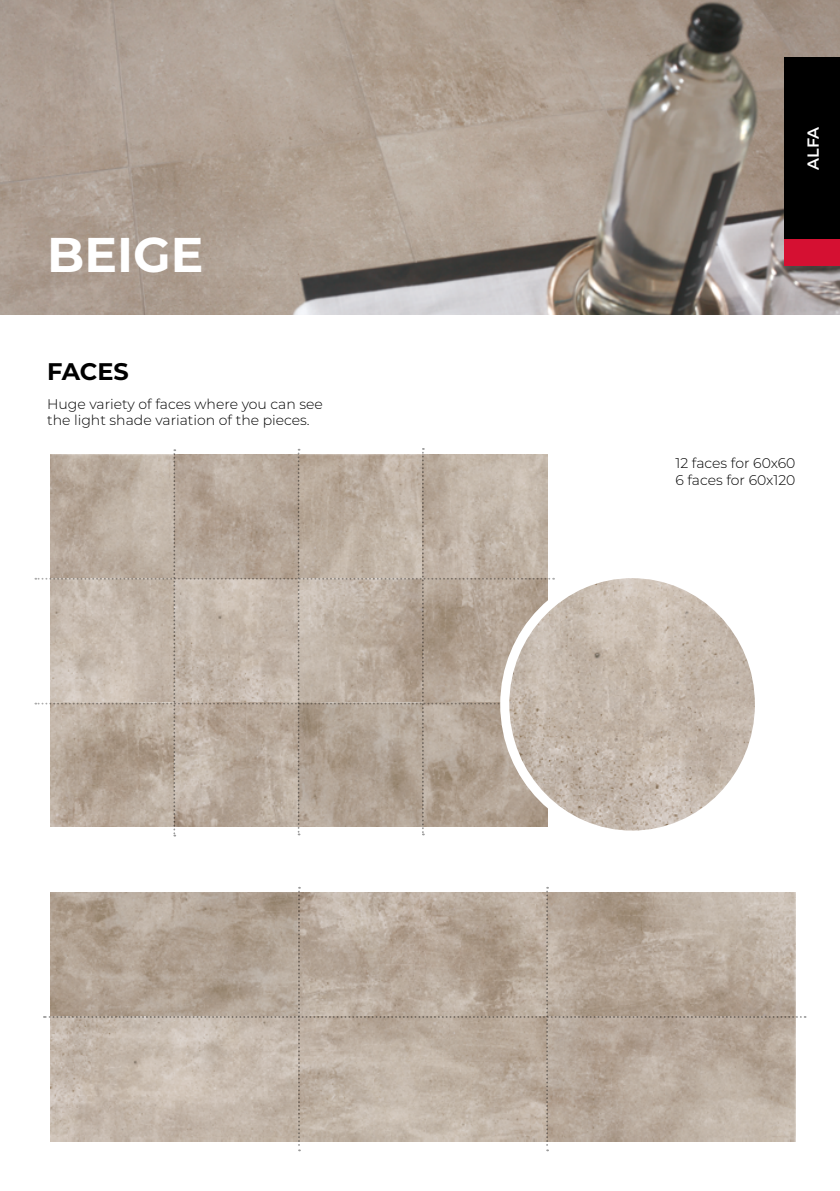
<style>
.page{position:relative;width:840px;height:1191px;background:#fff}
.page>*{position:absolute;margin:0;border:0;box-sizing:border-box;transform-origin:0 0}
.t1{font:700 48.8px "Montserrat";color:#fff}
.t2{font:700 24px "Montserrat";letter-spacing:-.005em;color:#000}
.t3{font:600 16px "Montserrat";color:#fff}
.t4{font:300 14px/16.8px "Montserrat";color:#000}
</style>
<div class="page">
<img style="left:0;top:0;width:839px;height:315px">
<svg style="left:44px;top:887px;width:761px;height:264px"></svg>
<svg style="left:35px;top:448px;width:513px;height:388px"></svg>
<img style="left:504px;top:573px;width:249px;height:262px">
<div style="left:500px;top:569px;width:263px;height:270px;border:9px solid #fff;border-radius:50%"></div>
<div style="left:784px;top:57px;width:55px;height:183px;background:#000"></div>
<div style="left:784px;top:240px;width:55px;height:26px;background:#d51032"></div>
<h1 class="t1" style="left:47px;top:220px;width:158px">BEIGE</h1>
<h2 class="t2" style="left:47px;top:354px;width:83px">FACES</h2>
<p class="t4" style="left:47px;top:395px;width:277px">Huge variety of faces where you can see the light shade variation of the pieces.</p>
<p class="t3" style="left:801px;top:170px;width:45px;rotate:-90deg">ALFA</p>
<p class="t4" style="left:675px;top:454px;width:121px">12 faces for 60x60<br>6 faces for 60x120</p>
</div>
